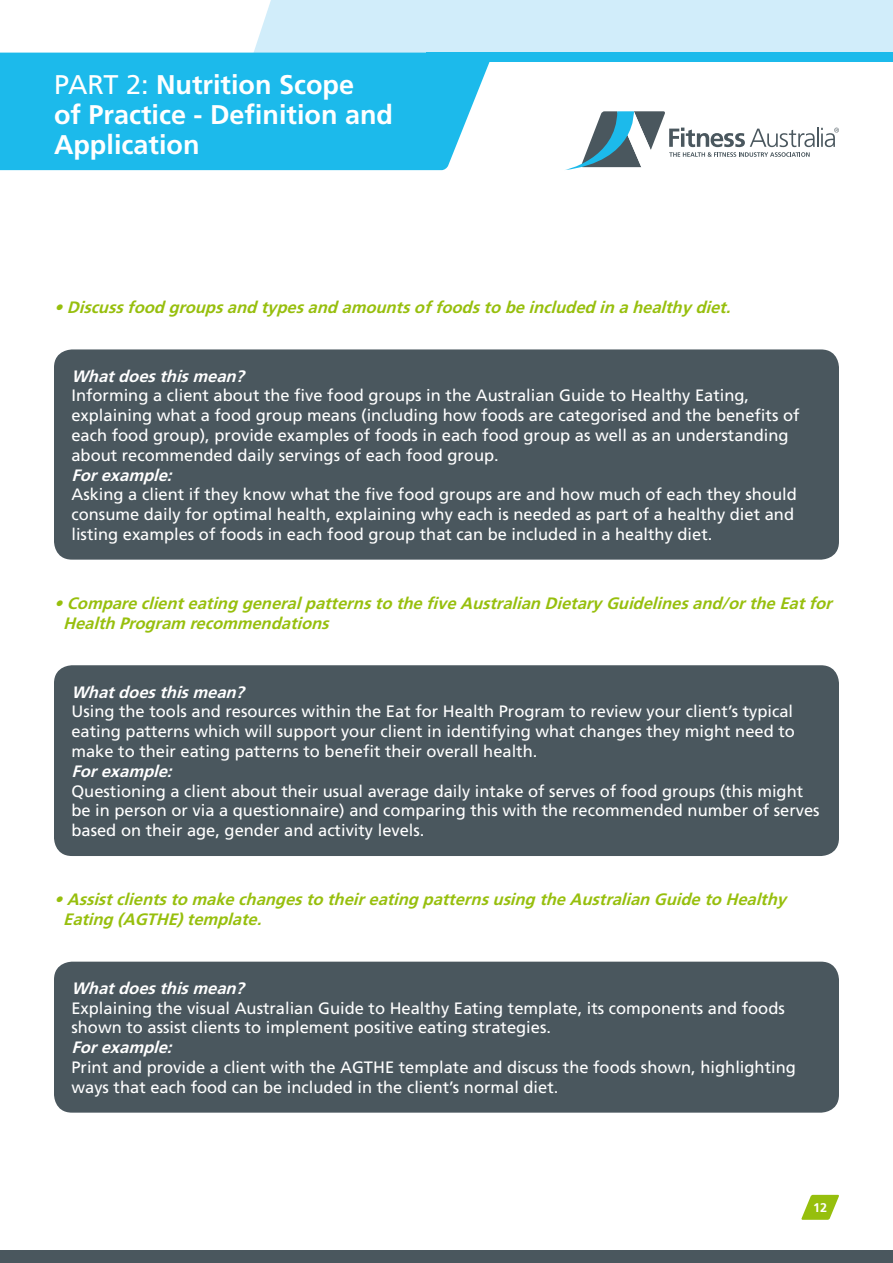
<style>
.page{position:relative;width:893px;height:1263px;background:#fff}
.page>*{position:absolute;margin:0;border:0;box-sizing:border-box;transform-origin:0 0}
.t1{font:700 27px/30px "Frutiger LT Std";color:#fff}
.t2{font:16.5px/19.8px "Frutiger LT Std";color:#fff}
.t3{font:italic 700 16.5px/19.8px "Frutiger LT Std";color:#97bf0d}
.t4{font:italic 700 16.5px "Frutiger LT Std";color:#fff}
.t5{font:700 12.6px "Frutiger LT Std";color:#fff}
.s1{font-weight:400}
</style>
<div class="page">
<div style="left:251px;top:0;width:642px;height:53px;background:#d1edfa"></div>
<div style="left:0;top:53px;width:490px;height:117px;background:#1cbaeb"></div>
<div style="left:426px;top:53px;width:467px;height:9px;background:#1cbaeb"></div>
<hr style="left:817px;top:127px;width:2px;height:20px;background:#4a575e">
<svg style="left:565px;top:111px;width:250px;height:59px"></svg>
<svg style="left:821px;top:128px;width:18px;height:19px"></svg>
<svg style="left:801px;top:1195px;width:38px;height:25px"></svg>
<div style="left:0;top:1251px;width:893px;height:12px;background:#4a575e"></div>
<div style="left:54px;top:349px;width:785px;height:211px;background:#4a575e;border-radius:18px"></div>
<div style="left:54px;top:665px;width:785px;height:191px;background:#4a575e;border-radius:18px"></div>
<div style="left:54px;top:962px;width:785px;height:151px;background:#4a575e;border-radius:18px"></div>
<h1 class="t1" style="left:54px;top:69px;width:341px"><span class="s1">PART 2:</span> Nutrition Scope<br>of Practice - Definition and<br>Application</h1>
<p class="t3" style="left:54px;top:297px;width:683px">•Discussfood groupsand typesand amountsoffoodsto beincluded in ahealthydiet.</p>
<p class="t4" style="left:71px;top:366px;width:179px">Whatdoesthismean?</p>
<p class="t2" style="left:71px;top:386px;width:729px">Informing a client about the five food groups in the Australian Guide to Healthy Eating, explaining what a food group means (including how foods are categorised and the benefits of each food group), provide examples of foods in each food group as well as an understanding about recommended daily servings of each food group.</p>
<p class="t4" style="left:71px;top:465px;width:107px">Forexample:</p>
<p class="t2" style="left:71px;top:485px;width:727px">Asking a client if they know what the five food groups are and how much of each they should consume daily for optimal health, explaining why each is needed as part of a healthy diet and listing examples of foods in each food group that can be included in a healthy diet.</p>
<p class="t3" style="left:63px;top:593px;width:775px;text-indent:-9px">•Compareclienteating generalpatternsto thefiveAustralian DietaryGuidelinesand/ortheEatfor<br>Health Program recommendations</p>
<p class="t4" style="left:71px;top:682px;width:179px">Whatdoesthismean?</p>
<p class="t2" style="left:71px;top:702px;width:725px;text-align:justify">Using the tools and resources within the Eat for Health Program to review your client’s typical eating patterns which will support your client in identifying what changes they might need to make to their eating patterns to benefit their overall health.</p>
<p class="t4" style="left:71px;top:761px;width:107px">Forexample:</p>
<p class="t2" style="left:71px;top:781px;width:750px">Questioning a client about their usual average daily intake of serves of food groups (this might be in person or via a questionnaire) and comparing this with the recommended number of serves based on their age, gender and activity levels.</p>
<p class="t3" style="left:63px;top:889px;width:729px;text-indent:-9px">•Assistclientsto makechangesto theireating patternsusing theAustralian Guideto Healthy<br>Eating (AGTHE)template.</p>
<p class="t4" style="left:71px;top:978px;width:179px">Whatdoesthismean?</p>
<p class="t2" style="left:71px;top:998px;width:715px">Explaining the visual Australian Guide to Healthy Eating template, its components and foods shown to assist clients to implement positive eating strategies.</p>
<p class="t4" style="left:71px;top:1038px;width:107px">Forexample:</p>
<p class="t2" style="left:71px;top:1057px;width:726px">Print and provide a client with the AGTHE template and discuss the foods shown, highlighting ways that each food can be included in the client’s normal diet.</p>
<p class="t5" style="left:813px;top:1200px;width:16px">12</p>
</div>
